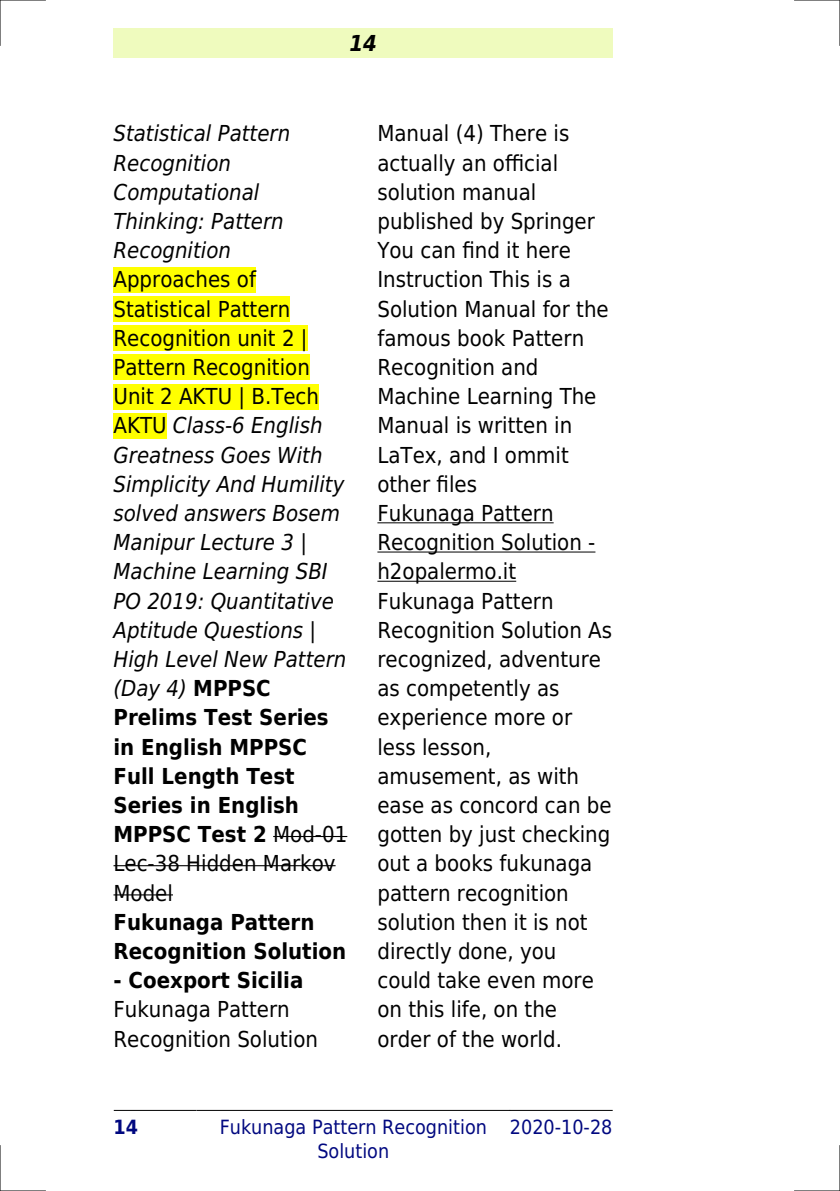
<style>
.page{position:relative;width:840px;height:1191px;background:#fff}
.page>*{position:absolute;margin:0;border:0;box-sizing:border-box;transform-origin:0 0}
.t1{font:22px/29.2px "DejaVu Sans Condensed";color:#000}
.t2{font:italic 22px/29.2px "DejaVu Sans Condensed";color:#000}
.t3{font:700 22px/29.2px "DejaVu Sans Condensed";color:#000}
.t4{font:italic 700 22px "DejaVu Sans Condensed";color:#000}
.t5{font:19.6px/23.6px "DejaVu Sans Condensed";color:#000880;text-align:center}
.t6{font:700 19.6px "DejaVu Sans Condensed";color:#000880}
.s1{font-style:normal}
.s2{font-weight:700;font-style:normal}
</style>
<div class="page">
<div style="left:113px;top:28px;width:499px;height:30px;background:#effbbe"></div>
<hr style="left:114px;top:1110px;width:82px;height:1px;background:#000">
<hr style="left:197px;top:1110px;width:312px;height:1px;background:#000">
<hr style="left:510px;top:1110px;width:102px;height:1px;background:#000">
<div style="left:113px;top:267px;width:143px;height:25px;background:#ff0"></div>
<div style="left:113px;top:296px;width:177px;height:26px;background:#ff0"></div>
<div style="left:113px;top:325px;width:194px;height:26px;background:#ff0"></div>
<div style="left:113px;top:354px;width:197px;height:26px;background:#ff0"></div>
<div style="left:113px;top:384px;width:206px;height:25px;background:#ff0"></div>
<div style="left:113px;top:413px;width:53px;height:25px;background:#ff0"></div>
<hr style="left:273px;top:836px;width:74px;height:1px;background:#000">
<hr style="left:113px;top:865px;width:222px;height:1px;background:#000">
<hr style="left:113px;top:894px;width:60px;height:1px;background:#000">
<hr style="left:377px;top:522px;width:176px;height:1px;background:#000">
<hr style="left:377px;top:551px;width:218px;height:1px;background:#000">
<hr style="left:377px;top:581px;width:139px;height:1px;background:#000">
<hr style="left:0;top:0;width:45px;height:1px;background:#000">
<hr style="left:794px;top:0;width:45px;height:1px;background:#000">
<hr style="left:0;top:1190px;width:45px;height:1px;background:#000">
<hr style="left:794px;top:1190px;width:45px;height:1px;background:#000">
<hr style="left:0;top:0;width:1px;height:45px;background:#000">
<hr style="left:0;top:1145px;width:1px;height:46px;background:#000">
<hr style="left:839px;top:0;width:1px;height:45px;background:#000">
<hr style="left:839px;top:1145px;width:1px;height:46px;background:#000">
<p class="t4" style="left:349px;top:30px;width:29px">14</p>
<p class="t2" style="left:113px;top:119px;width:178px">Statistical Pattern<br>Recognition<br>Computational<br>Thinking: Pattern<br>Recognition</p>
<p class="t2" style="left:113px;top:265px;width:235px"><span class="s1">Approaches of<br>Statistical Pattern<br>Recognition unit 2 |<br>Pattern Recognition<br>Unit 2 AKTU | B.Tech<br>AKTU</span> Class-6 English<br>Greatness Goes With<br>Simplicity And Humility solved answers Bosem<br>Manipur Lecture 3 |<br>Machine Learning SBI<br>PO 2019: Quantitative<br>Aptitude Questions |<br>High Level New Pattern (Day 4) <span class="s2">MPPSC<br>Prelims Test Series in English MPPSC<br>Full Length Test<br>Series in English<br>MPPSC Test 2</span> <span class="s1">Mod-01<br>Lec-38 Hidden Markov<br>Model</span></p>
<p class="t3" style="left:113px;top:907px;width:234px">Fukunaga Pattern<br>Recognition Solution</p>
<p class="t3" style="left:113px;top:966px;width:191px">- Coexport Sicilia</p>
<p class="t1" style="left:113px;top:995px;width:206px">Fukunaga Pattern<br>Recognition Solution</p>
<p class="t1" style="left:377px;top:119px;width:236px">Manual (4) There is actually an official solution manual published by Springer<br>You can find it here<br>Instruction This is a<br>Solution Manual for the famous book Pattern<br>Recognition and<br>Machine Learning The<br>Manual is written in<br>LaTex, and I ommit other files<br>Fukunaga Pattern<br>Recognition Solution - h2opalermo.it<br>Fukunaga Pattern<br>Recognition Solution As recognized, adventure as competently as experience more or less lesson, amusement, as with ease as concord can be gotten by just checking out a books fukunaga pattern recognition solution then it is not directly done, you could take even more on this life, on the order of the world.</p>
<p class="t6" style="left:113px;top:1116px;width:26px">14</p>
<p class="t5" style="left:219px;top:1115px;width:269px">Fukunaga Pattern Recognition<br>Solution</p>
<p class="t5" style="left:509px;top:1115px;width:104px">2020-10-28</p>
</div>
